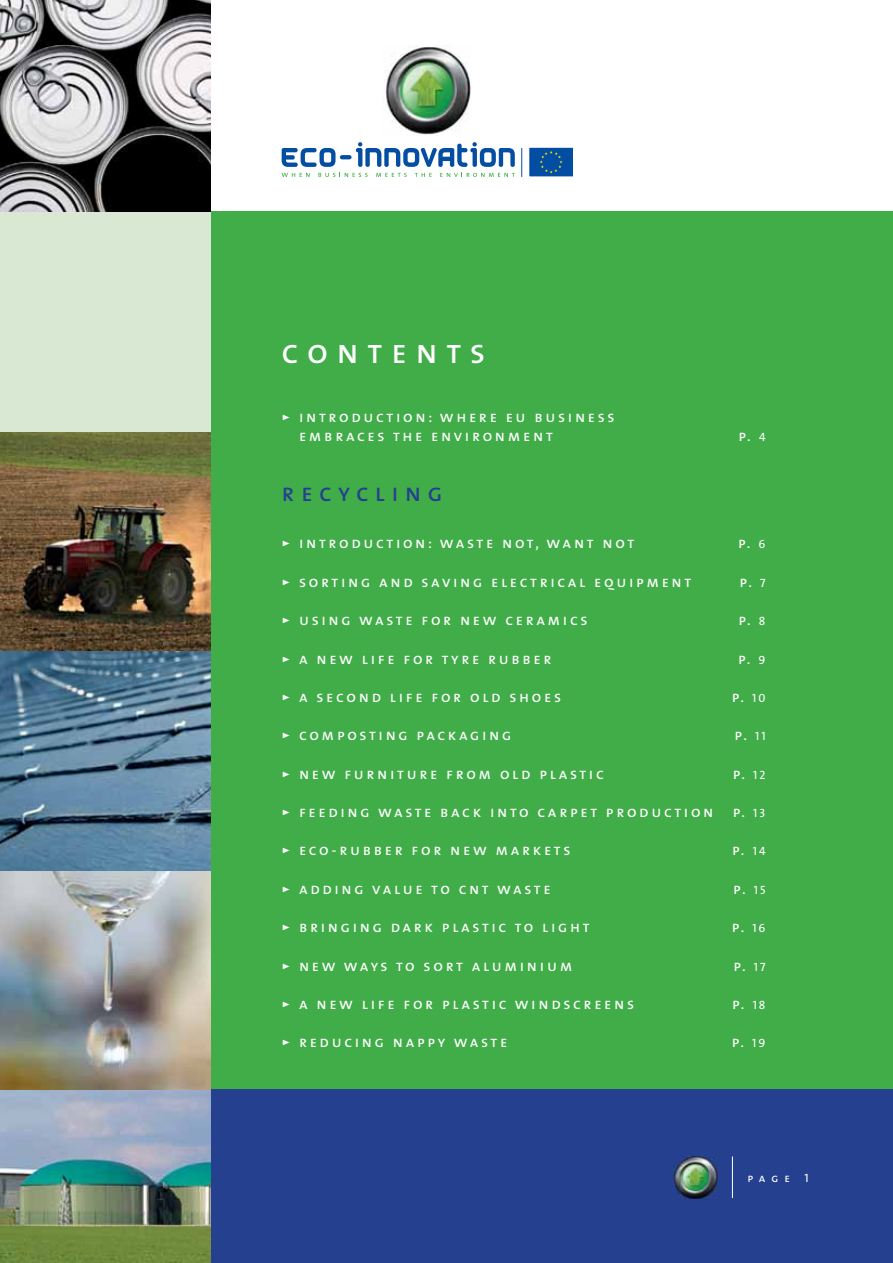
<style>
.page{position:relative;width:893px;height:1263px;background:#fff}
.page>*{position:absolute;margin:0;border:0;box-sizing:border-box;transform-origin:0 0}
.t1{font:34.5px "The Sans Caps";letter-spacing:.25em;color:#fff}
.t2{font:25.5px "The Sans Caps";letter-spacing:.25em;color:#25408e}
.t3{font:15.75px/18.8px "The Sans Caps";letter-spacing:.17em;color:#fff}
.t4{font:12px "The Sans Caps";color:#fff}
.s1{font-size:12px}
</style>
<div class="page">
<div style="left:210px;top:212px;width:682px;height:878px;background:#41ad49"></div>
<div style="left:210px;top:1090px;width:682px;height:173px;background:#25408e"></div>
<img style="left:0;top:1090px;width:210px;height:173px">
<img style="left:0;top:870px;width:210px;height:220px">
<svg style="left:0;top:651px;width:210px;height:219px;background:#587c96"></svg>
<img style="left:0;top:431px;width:210px;height:220px">
<div style="left:0;top:212px;width:210px;height:219px;background:#d9e8d2"></div>
<img style="left:0;top:0;width:210px;height:212px">
<svg style="left:281px;top:142px;width:234px;height:25px"></svg>
<img style="left:385px;top:45px;width:86px;height:90px">
<div style="left:529px;top:147px;width:44px;height:30px;background:#034ea2"></div>
<div style="left:528px;top:147px;width:45px;height:30px;border:1px solid #fff"></div>
<svg style="left:540px;top:151px;width:22px;height:22px"></svg>
<svg style="left:521px;top:148px;width:1px;height:29px"></svg>
<svg style="left:281px;top:173px;width:28px;height:4px"></svg>
<svg style="left:318px;top:173px;width:49px;height:4px"></svg>
<svg style="left:376px;top:173px;width:31px;height:4px"></svg>
<svg style="left:415px;top:173px;width:16px;height:4px"></svg>
<svg style="left:440px;top:173px;width:75px;height:4px"></svg>
<img style="left:673px;top:1156px;width:44px;height:43px">
<hr style="left:732px;top:1156px;width:1px;height:42px;background:#fff">
<h1 class="t1" style="left:281px;top:331px;width:205px">contents</h1>
<p class="t3" style="left:299px;top:408px;width:317px;text-indent:-17px">&gt; introduction: where eu business embraces the environment</p>
<p class="t3" style="left:738px;top:426px;width:29px">p. <span class="s1">4</span></p>
<h2 class="t2" style="left:281px;top:478px;width:163px">recycling</h2>
<p class="t3" style="left:281px;top:534px;width:354px">&gt; introduction: waste not, want not</p>
<p class="t3" style="left:738px;top:534px;width:29px">p. <span class="s1">6</span></p>
<p class="t3" style="left:281px;top:572px;width:411px">&gt; sorting and saving electrical equipment</p>
<p class="t3" style="left:739px;top:572px;width:27px">p. <span class="s1">7</span></p>
<p class="t3" style="left:281px;top:610px;width:307px">&gt; using waste for new ceramics</p>
<p class="t3" style="left:738px;top:610px;width:29px">p. <span class="s1">8</span></p>
<p class="t3" style="left:281px;top:649px;width:271px">&gt; a new life for tyre rubber</p>
<p class="t3" style="left:738px;top:649px;width:29px">p. <span class="s1">9</span></p>
<p class="t3" style="left:281px;top:687px;width:281px">&gt; a second life for old shoes</p>
<p class="t3" style="left:731px;top:687px;width:35px">p. <span class="s1">10</span></p>
<p class="t3" style="left:281px;top:725px;width:231px">&gt; composting packaging</p>
<p class="t3" style="left:734px;top:725px;width:32px">p. <span class="s1">11</span></p>
<p class="t3" style="left:281px;top:764px;width:323px">&gt; new furniture from old plastic</p>
<p class="t3" style="left:732px;top:764px;width:34px">p. <span class="s1">12</span></p>
<p class="t3" style="left:281px;top:802px;width:485px">&gt; feeding waste back into carpet production p. <span class="s1">13</span></p>
<p class="t3" style="left:281px;top:841px;width:290px">&gt; eco-rubber for new markets</p>
<p class="t3" style="left:732px;top:841px;width:35px">p. <span class="s1">14</span></p>
<p class="t3" style="left:281px;top:879px;width:270px">&gt; adding value to cnt waste</p>
<p class="t3" style="left:733px;top:879px;width:34px">p. <span class="s1">15</span></p>
<p class="t3" style="left:281px;top:917px;width:309px">&gt; bringing dark plastic to light</p>
<p class="t3" style="left:732px;top:917px;width:35px">p. <span class="s1">16</span></p>
<p class="t3" style="left:281px;top:956px;width:292px">&gt; new ways to sort aluminium</p>
<p class="t3" style="left:733px;top:956px;width:34px">p. <span class="s1">17</span></p>
<p class="t3" style="left:281px;top:994px;width:354px">&gt; a new life for plastic windscreens</p>
<p class="t3" style="left:732px;top:994px;width:35px">p. <span class="s1">18</span></p>
<p class="t3" style="left:281px;top:1033px;width:227px">&gt; reducing nappy waste</p>
<p class="t3" style="left:731px;top:1033px;width:35px">p. <span class="s1">19</span></p>
<p class="t4" style="left:747px;top:1170px;width:63px">page 1</p>
</div>
